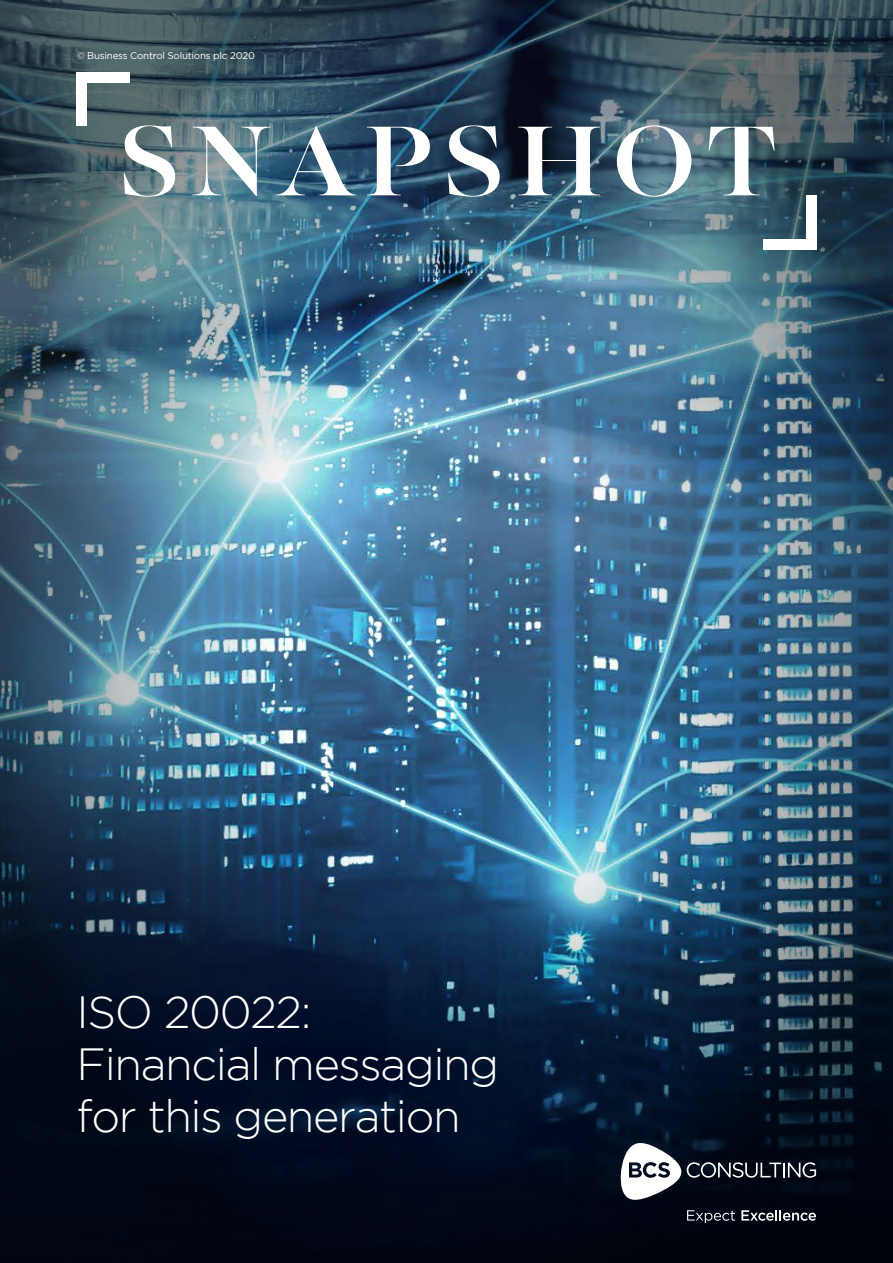
<style>
.page{position:relative;width:893px;height:1263px;background:#fff}
.page>*{position:absolute;margin:0;border:0;box-sizing:border-box;transform-origin:0 0}
.t1{font:500 111px "Majesti Banner";letter-spacing:.09em;color:#fff}
.t2{font:300 45px/52.1px "Gotham";letter-spacing:-.03em;color:#fff}
.t3{font:9.75px "Gotham";letter-spacing:-.02em;color:#fff}
</style>
<div class="page">
<img style="left:0;top:0;width:893px;height:1263px">
<svg style="left:687px;top:1210px;width:48px;height:13px"></svg>
<svg style="left:741px;top:1210px;width:75px;height:11px"></svg>
<svg style="left:621px;top:1143px;width:195px;height:58px"></svg>
<div style="left:77px;top:72px;width:53px;height:11px;background:#fff"></div>
<div style="left:77px;top:72px;width:10px;height:54px;background:#fff"></div>
<div style="left:763px;top:239px;width:53px;height:10px;background:#fff"></div>
<div style="left:806px;top:196px;width:10px;height:53px;background:#fff"></div>
<p class="t3" style="left:77px;top:49px;width:180px">© Business Control Solutions plc 2020</p>
<h1 class="t1" style="left:118px;top:89px;width:662px">SNAPSHOT</h1>
<p class="t2" style="left:77px;top:985px;width:424px">ISO 20022:<br>Financial messaging for this generation</p>
</div>
